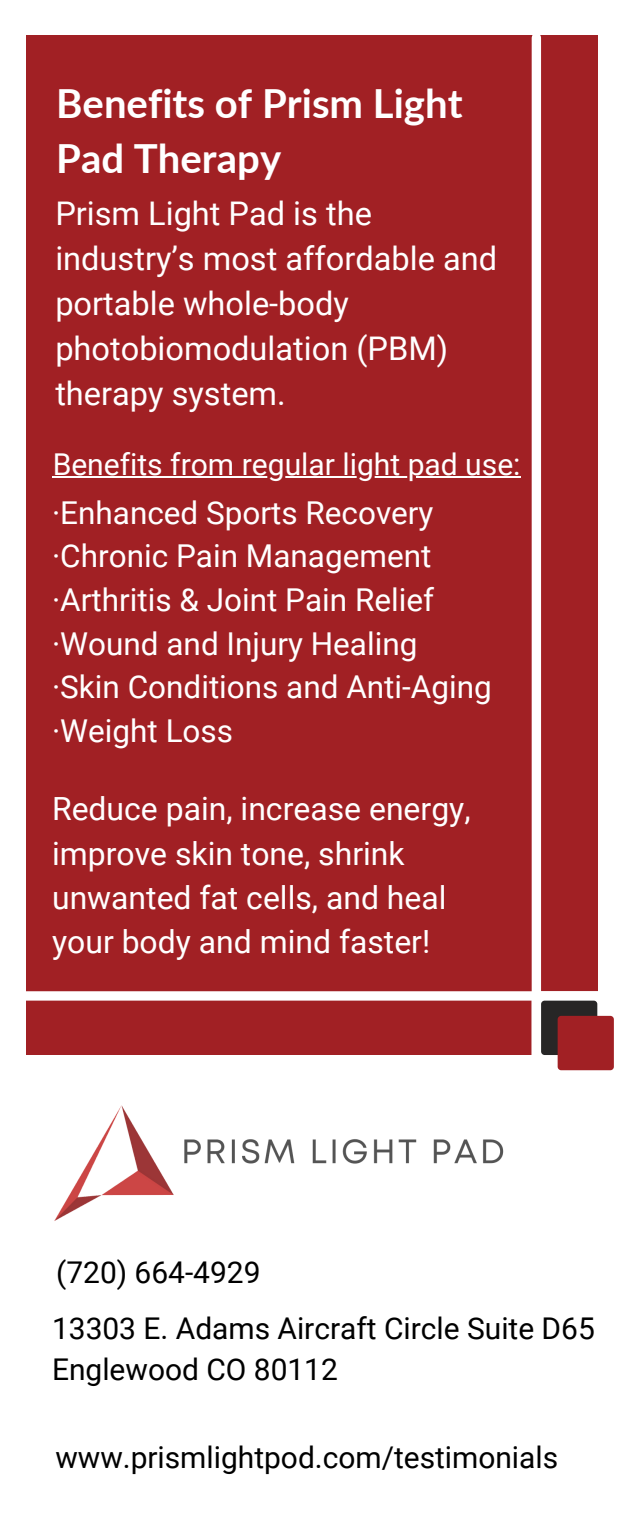
<style>
.page{position:relative;width:630px;height:1530px;background:#fff}
.page>*{position:absolute;margin:0;border:0;box-sizing:border-box;transform-origin:0 0}
.t1{font:700 40px/54.5px "Lato";color:#fff}
.t2{font:32.5px/45px "Roboto";color:#fff}
.t3{font:32px/44.2px "Roboto";color:#fff}
.t4{font:31.5px/43.8px "Roboto";color:#fff}
.t5{font:30px/41.2px "Roboto";color:#000}
.t6{font:30px "Roboto";color:#fff}
</style>
<div class="page">
<div style="left:26px;top:35px;width:571px;height:1020px;background:#a12024"></div>
<div style="left:532px;top:38px;width:9px;height:1044px;background:#fff"></div>
<div style="left:24px;top:991px;width:593px;height:10px;background:#fff"></div>
<div style="left:532px;top:991px;width:86px;height:85px;background:#fff;border-radius:5px"></div>
<div style="left:541px;top:1001px;width:56px;height:54px;background:#272626;border-radius:4px"></div>
<div style="left:558px;top:1016px;width:56px;height:54px;background:#a12024;border-radius:4px"></div>
<img style="left:54px;top:1105px;width:450px;height:116px">
<hr style="left:53px;top:476px;width:468px;height:2px;background:#fff">
<p class="t1" style="left:56px;top:75px;width:408px">Benefits of Prism Light<br>Pad Therapy</p>
<p class="t2" style="left:55px;top:191px;width:443px">Prism Light Pad is the industry’s most affordable and portable whole-body photobiomodulation (PBM) therapy system.</p>
<p class="t6" style="left:53px;top:447px;width:469px">Benefits from regular light pad use:</p>
<p class="t4" style="left:52px;top:491px;width:441px">·Enhanced Sports Recovery ·Chronic Pain Management ·Arthritis &amp; Joint Pain Relief ·Wound and Injury Healing ·Skin Conditions and Anti-Aging ·Weight Loss</p>
<p class="t3" style="left:52px;top:787px;width:420px">Reduce pain, increase energy, improve skin tone, shrink unwanted fat cells, and heal your body and mind faster!</p>
<p class="t5" style="left:56px;top:1253px;width:206px">(720) 664-4929</p>
<p class="t5" style="left:52px;top:1308px;width:544px">13303 E. Adams Aircraft Circle Suite D65<br>Englewood CO 80112</p>
<p class="t5" style="left:55px;top:1437px;width:504px">www.prismlightpod.com/testimonials</p>
</div>
